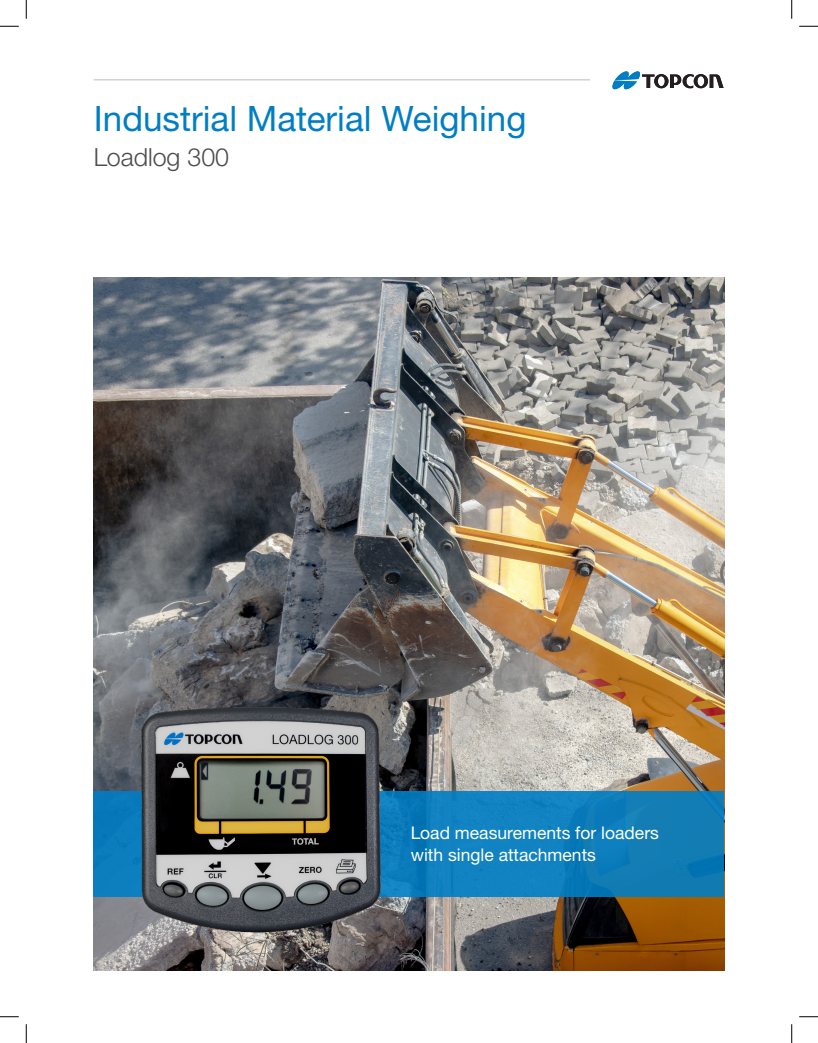
<style>
.page{position:relative;width:818px;height:1043px;background:#fff}
.page>*{position:absolute;margin:0;border:0;box-sizing:border-box;transform-origin:0 0}
.t1{font:35px "Helvetica Neue LTW1 G";color:#007ec5}
.Heading_1{font:300 25px "Helvetica Neue LTW1 G";color:#4b4c4d}
.Heading_1-2{font:17.5px/22.5px "Helvetica Neue LTW1 G";color:#fff}
</style>
<div class="page">
<hr style="left:94px;top:79px;width:496px;height:1px;background:#d1d2d4">
<svg style="left:612px;top:71px;width:111px;height:18px"></svg>
<img style="left:94px;top:277px;width:630px;height:693px">
<svg style="left:94px;top:790px;width:630px;height:106px;background:#0f7dba"></svg>
<img style="left:139px;top:704px;width:244px;height:230px">
<svg style="left:0;top:25px;width:19px;height:2px"></svg>
<svg style="left:799px;top:25px;width:19px;height:2px"></svg>
<svg style="left:0;top:1016px;width:19px;height:1px"></svg>
<svg style="left:799px;top:1016px;width:19px;height:1px"></svg>
<svg style="left:25px;top:0;width:2px;height:19px"></svg>
<svg style="left:25px;top:1024px;width:2px;height:18px"></svg>
<svg style="left:791px;top:0;width:1px;height:19px"></svg>
<svg style="left:791px;top:1024px;width:1px;height:18px"></svg>
<p class="t1" style="left:94px;top:97px;width:434px">Industrial Material Weighing</p>
<p class="Heading_1" style="left:94px;top:142px;width:137px">Loadlog 300</p>
<p class="Heading_1-2" style="left:411px;top:821px;width:249px">Load measurements for loaders with single attachments</p>
</div>
